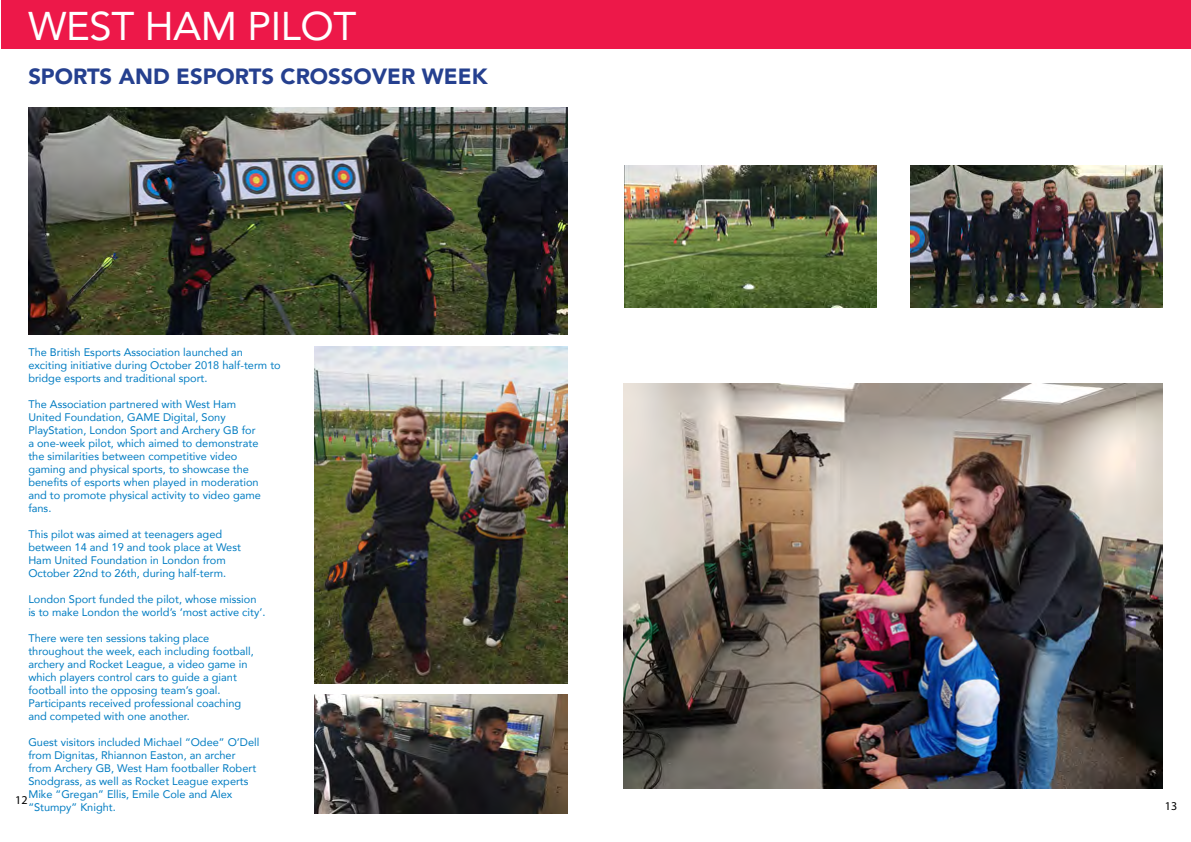
<style>
.page{position:relative;width:1191px;height:842px;background:#fff}
.page>*{position:absolute;margin:0;border:0;box-sizing:border-box;transform-origin:0 0}
.t1{font:40px "Avenir";letter-spacing:-.01em;color:#fff}
.t2{font:900 22px "Avenir";color:#25408f}
.t3{font:12px "Myriad Pro";color:#000}
.t4{font:11px/13px "Avenir";color:#007cc2}
</style>
<div class="page">
<div style="left:1px;top:1px;width:596px;height:48px;background:#ed1849"></div>
<div style="left:597px;top:1px;width:594px;height:48px;background:#ed1849"></div>
<img style="left:28px;top:108px;width:539px;height:227px">
<img style="left:624px;top:165px;width:252px;height:142px">
<img style="left:623px;top:384px;width:539px;height:404px">
<img style="left:910px;top:165px;width:252px;height:142px">
<img style="left:315px;top:347px;width:252px;height:336px">
<img style="left:315px;top:694px;width:252px;height:120px">
<h1 class="t1" style="left:28px;top:-6px;width:330px">WEST HAM PILOT</h1>
<h2 class="t2" style="left:28px;top:58px;width:461px">SPORTS AND ESPORTS CROSSOVER WEEK</h2>
<p class="t4" style="left:28px;top:345px;width:254px">The British Esports Association launched an exciting initiative during October 2018 half-term to bridge esports and traditional sport.</p>
<p class="t4" style="left:28px;top:397px;width:234px">The Association partnered with West Ham United Foundation, GAME Digital, Sony PlayStation, London Sport and Archery GB for a one-week pilot, which aimed to demonstrate the similarities between competitive video gaming and physical sports, to showcase the benefits of esports when played in moderation and to promote physical activity to video game fans.</p>
<p class="t4" style="left:28px;top:528px;width:214px">This pilot was aimed at teenagers aged between 14 and 19 and took place at West Ham United Foundation in London from October 22nd to 26th, during half-term.</p>
<p class="t4" style="left:28px;top:593px;width:239px">London Sport funded the pilot, whose mission is to make London the world’s ‘most active city’.</p>
<p class="t4" style="left:28px;top:632px;width:227px">There were ten sessions taking place throughout the week, each including football, archery and Rocket League, a video game in which players control cars to guide a giant football into the opposing team’s goal.<br>Participants received professional coaching and competed with one another.</p>
<p class="t4" style="left:28px;top:736px;width:233px">Guest visitors included Michael “Odee” O’Dell from Dignitas, Rhiannon Easton, an archer from Archery GB, West Ham footballer Robert Snodgrass, as well as Rocket League experts Mike “Gregan” Ellis, Emile Cole and Alex “Stumpy” Knight.</p>
<p class="t3" style="left:15px;top:792px;width:14px">12</p>
<p class="t3" style="left:1165px;top:799px;width:14px">13</p>
</div>
